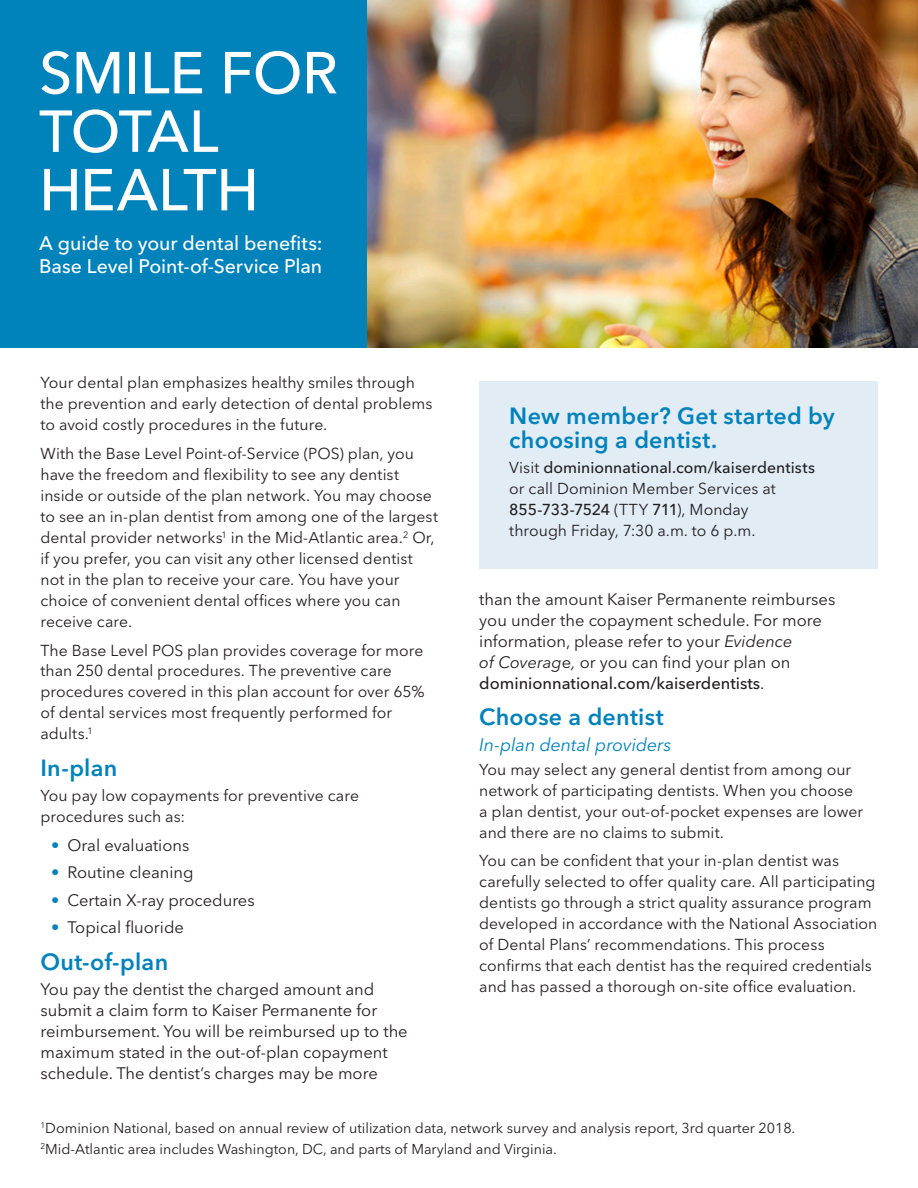
<style>
.page{position:relative;width:918px;height:1188px;background:#fff}
.page>*{position:absolute;margin:0;border:0;box-sizing:border-box;transform-origin:0 0}
.t1{font:500 58.5px/58.5px "Avenir Next LT Pro";letter-spacing:-.005em;color:#fff}
.t2{font:600 23.25px/24px "Avenir Next LT Pro";letter-spacing:.01em;color:#0082bb}
.t3{font:500 19.5px/23.4px "Avenir Next LT Pro";letter-spacing:-.005em;color:#fff}
.t4{font:italic 18px "Avenir Next LT Pro";letter-spacing:-.01em;color:#0082bb}
.t5{font:16.5px/21px "Avenir Next LT Pro";color:#231f20}
.t6{font:15.75px/21px "Avenir Next LT Pro";letter-spacing:.005em;color:#231f20}
.t7{font:14.25px/21px "Avenir Next LT Pro";color:#231f20}
.s1{color:#0082bb}
.s2{font-weight:500}
.s3{font-style:italic}
</style>
<div class="page">
<div style="left:0;top:0;width:367px;height:348px;background:#0082bb"></div>
<img style="left:367px;top:0;width:551px;height:348px">
<div style="left:479px;top:381px;width:399px;height:187px;background:#e1ecf5"></div>
<h1 class="t1" style="left:39px;top:44px;width:300px">SMILE FOR<br>TOTAL<br>HEALTH</h1>
<p class="t3" style="left:39px;top:231px;width:285px">A guide to your dental benefits:<br>Base Level Point-of-Service Plan</p>
<p class="t6" style="left:40px;top:372px;width:393px">Your dental plan emphasizes healthy smiles through the prevention and early detection of dental problems to avoid costly procedures in the future.</p>
<p class="t6" style="left:40px;top:443px;width:399px">With the Base Level Point-of-Service (POS) plan, you have the freedom and flexibility to see any dentist inside or outside of the plan network. You may choose to see an in-plan dentist from among one of the largest dental provider networks<sup>1</sup> in the Mid-Atlantic area.<sup>2</sup> Or, if you prefer, you can visit any other licensed dentist not in the plan to receive your care. You have your choice of convenient dental offices where you can receive care.</p>
<p class="t6" style="left:40px;top:640px;width:386px">The Base Level POS plan provides coverage for more than 250 dental procedures. The preventive care procedures covered in this plan account for over 65% of dental services most frequently performed for adults.<sup>1</sup></p>
<h2 class="t2" style="left:40px;top:756px;width:78px">In-plan</h2>
<p class="t6" style="left:40px;top:785px;width:320px">You pay low copayments for preventive care procedures such as:</p>
<p class="t5" style="left:51px;top:835px;width:140px"><span class="s1">•</span> Oral evaluations</p>
<p class="t5" style="left:51px;top:862px;width:144px"><span class="s1">•</span> Routine cleaning</p>
<p class="t5" style="left:51px;top:890px;width:205px"><span class="s1">•</span> Certain X-ray procedures</p>
<p class="t5" style="left:51px;top:917px;width:135px"><span class="s1">•</span> Topical fluoride</p>
<h2 class="t2" style="left:40px;top:950px;width:129px">Out-of-plan</h2>
<p class="t5" style="left:40px;top:979px;width:369px">You pay the dentist the charged amount and submit a claim form to Kaiser Permanente for reimbursement. You will be reimbursed up to the maximum stated in the out-of-plan copayment schedule. The dentist’s charges may be more</p>
<h2 class="t2" style="left:509px;top:404px;width:327px">New member? Get started by choosing a dentist.</h2>
<p class="t6" style="left:509px;top:457px;width:307px">Visit <span class="s2">dominionnational.com/kaiserdentists </span>or call Dominion Member Services at <span class="s2">855-733-7524</span> (TTY <span class="s2">711</span>), Monday<br>through Friday, 7:30 a.m. to 6 p.m.</p>
<p class="t5" style="left:479px;top:589px;width:358px">than the amount Kaiser Permanente reimburses you under the copayment schedule. For more information, please refer to your <span class="s3">Evidence<br>of Coverag</span>e<span class="s3">,</span> or you can find your plan on <span class="s2">dominionnational.com/kaiserdentists</span>.</p>
<h2 class="t2" style="left:479px;top:705px;width:186px">Choose a dentist</h2>
<p class="t4" style="left:479px;top:734px;width:194px">In-plan dental providers</p>
<p class="t6" style="left:479px;top:759px;width:385px">You may select any general dentist from among our network of participating dentists. When you choose a plan dentist, your out-of-pocket expenses are lower and there are no claims to submit.</p>
<p class="t6" style="left:479px;top:850px;width:400px">You can be confident that your in-plan dentist was carefully selected to offer quality care. All participating dentists go through a strict quality assurance program developed in accordance with the National Association of Dental Plans’ recommendations. This process confirms that each dentist has the required credentials and has passed a thorough on-site office evaluation.</p>
<p class="t7" style="left:40px;top:1117px;width:756px"><sup>1</sup>Dominion National, based on annual review of utilization data, network survey and analysis report, 3rd quarter 2018.<br><sup>2</sup>Mid-Atlantic area includes Washington, DC, and parts of Maryland and Virginia.</p>
</div>
